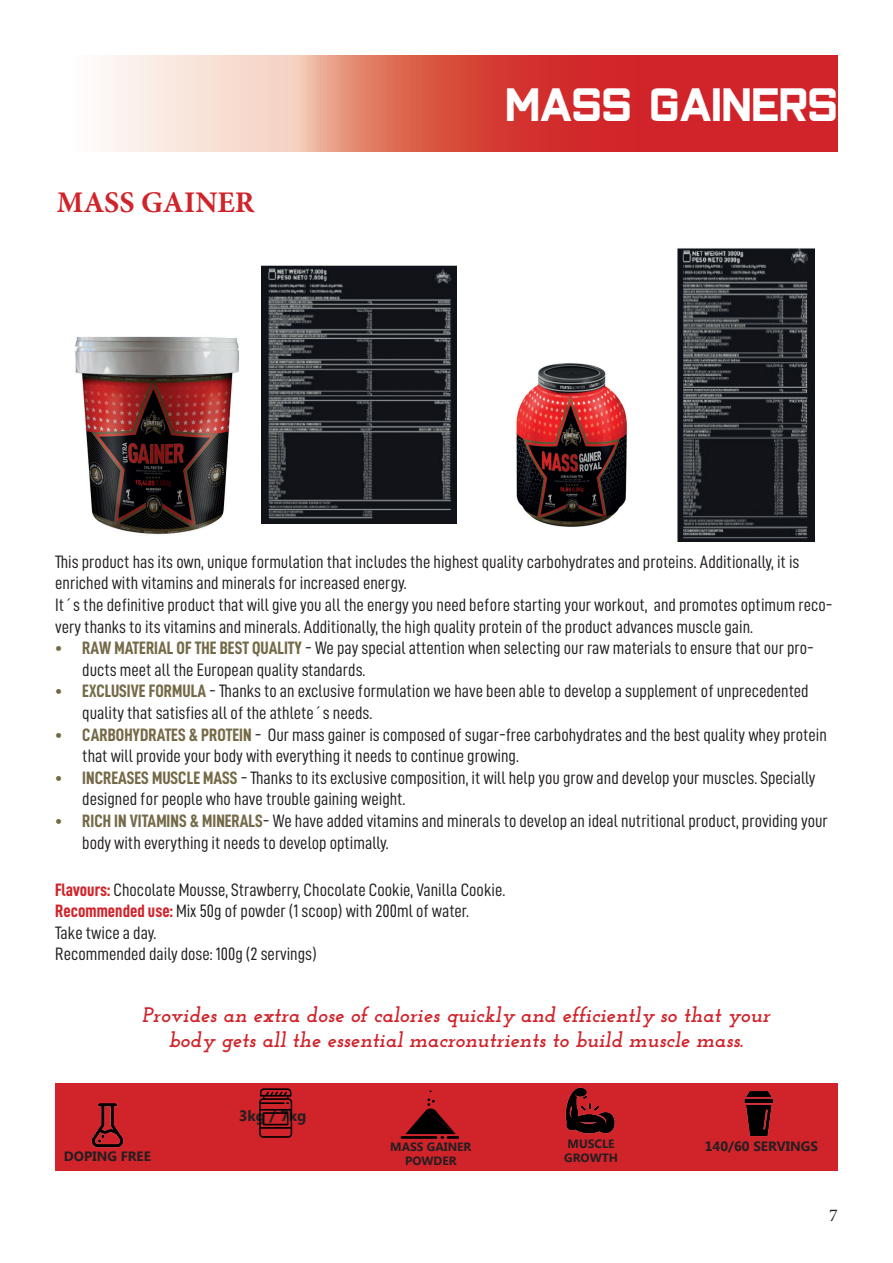
<style>
.page{position:relative;width:893px;height:1263px;background:#fff}
.page>*{position:absolute;margin:0;border:0;box-sizing:border-box;transform-origin:0 0}
.t1{font:46.5px "Closeness";color:#fff}
.t2{font:700 30px "Minion Pro";color:#d1232a}
.t3{font:italic 100 21px/25.2px "Josefin Slab";color:#d0232a;text-align:center}
.t4{font:18px/21.6px "D DIN Condensed";color:#231f20}
.t5{font:18px "Minion Pro";color:#231f20}
.t6{font:700 15px "Microsoft New Tai Lue";color:#231f20}
.t7{font:700 13.5px "Microsoft New Tai Lue";color:#231f20}
.t8{font:700 12px/14.4px "Microsoft New Tai Lue";color:#231f20}
.s1{font-family:"D DIN Condensed Bold";color:#746a47}
.s2{font-family:"D DIN Condensed Bold";color:#d1232a}
</style>
<div class="page">
<img style="left:75px;top:333px;width:187px;height:202px">
<img style="left:262px;top:265px;width:194px;height:258px">
<svg style="left:103px;top:55px;width:735px;height:97px;background:#df6d67"></svg>
<img style="left:516px;top:363px;width:111px;height:164px">
<img style="left:677px;top:247px;width:138px;height:295px">
<div style="left:55px;top:1084px;width:783px;height:87px;background:#d1232a"></div>
<img style="left:565px;top:1087px;width:50px;height:47px">
<img style="left:744px;top:1091px;width:30px;height:45px">
<img style="left:91px;top:1103px;width:33px;height:45px">
<hr style="left:401px;top:1136px;width:36px;height:3px;background:#000">
<svg style="left:405px;top:1098px;width:54px;height:41px"></svg>
<svg style="left:259px;top:1088px;width:33px;height:50px"></svg>
<h2 class="t2" style="left:57px;top:185px;width:199px">MASS GAINER</h2>
<h1 class="t1" style="left:505px;top:77px;width:334px">MASS GAINERS</h1>
<p class="t4" style="left:55px;top:550px;width:779px">This product has its own, unique formulation that includes the highest quality carbohydrates and proteins. Additionally, it is enriched with vitamins and minerals for increased energy.<br>It´s the definitive product that will give you all the energy you need before starting your workout, and promotes optimum reco&shy;very thanks to its vitamins and minerals. Additionally, the high quality protein of the product advances muscle gain.</p>
<p class="t4" style="left:82px;top:637px;width:733px;text-indent:-27px"><span class="s1">• RAW MATERIAL OF THE BEST QUALITY</span> - We pay special attention when selecting our raw materials to ensure that our pro&shy;ducts meet all the European quality standards.</p>
<p class="t4" style="left:82px;top:680px;width:728px;text-indent:-27px"><span class="s1">• EXCLUSIVE FORMULA</span> - Thanks to an exclusive formulation we have been able to develop a supplement of unprecedented quality that satisfies all of the athlete´s needs.</p>
<p class="t4" style="left:82px;top:723px;width:746px;text-indent:-27px"><span class="s1">• CARBOHYDRATES &amp; PROTEIN</span> - Our mass gainer is composed of sugar-free carbohydrates and the best quality whey protein that will provide your body with everything it needs to continue growing.</p>
<p class="t4" style="left:82px;top:766px;width:735px;text-indent:-27px"><span class="s1">• INCREASES MUSCLE MASS</span> - Thanks to its exclusive composition, it will help you grow and develop your muscles. Specially designed for people who have trouble gaining weight.</p>
<p class="t4" style="left:82px;top:810px;width:747px;text-indent:-27px"><span class="s1">• RICH IN VITAMINS &amp; MINERALS</span>- We have added vitamins and minerals to develop an ideal nutritional product, providing your body with everything it needs to develop optimally.</p>
<p class="t4" style="left:55px;top:878px;width:451px"><span class="s2">Flavours:</span> Chocolate Mousse, Strawberry, Chocolate Cookie, Vanilla Cookie.<br><span class="s2">Recommended use:</span> Mix 50g of powder (1 scoop) with 200ml of water.<br>Take twice a day.<br>Recommended daily dose: 100g (2 servings)</p>
<p class="t3" style="left:142px;top:1002px;width:629px">Provides an extra dose of calories quickly and efficiently so that your body gets all the essential macronutrients to build muscle mass.</p>
<p class="t7" style="left:64px;top:1148px;width:88px">DOPING FREE</p>
<p class="t6" style="left:239px;top:1107px;width:69px">3kg / 7kg</p>
<p class="t8" style="left:390px;top:1140px;width:83px;text-align:center">MASS GAINER<br>POWDER</p>
<p class="t8" style="left:564px;top:1137px;width:55px">MUSCLE<br>GROWTH</p>
<p class="t7" style="left:705px;top:1139px;width:115px">140/60 SERVINGS</p>
<p class="t5" style="left:829px;top:1203px;width:10px">7</p>
</div>
